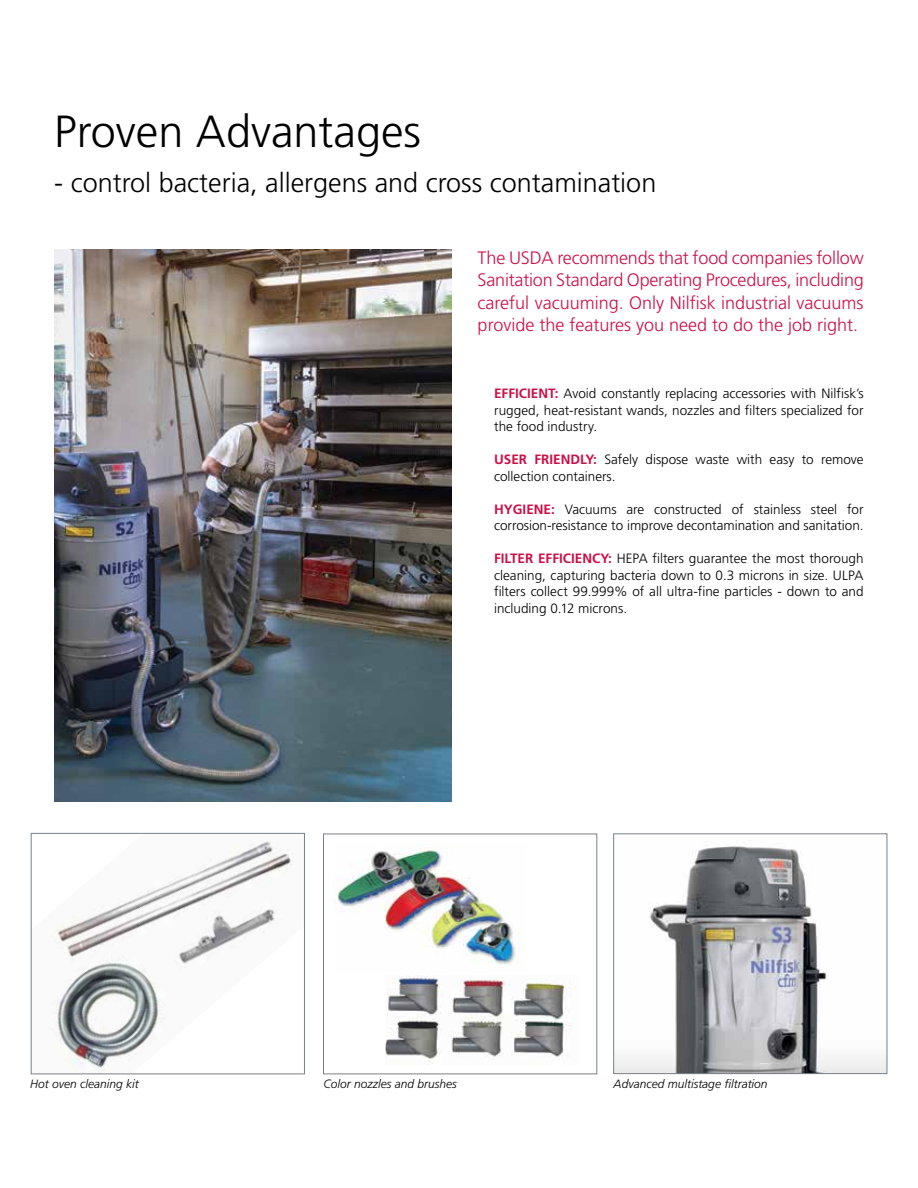
<style>
.page{position:relative;width:918px;height:1188px;background:#fff}
.page>*{position:absolute;margin:0;border:0;box-sizing:border-box;transform-origin:0 0}
.t1{font:300 45px "Frutiger LT Std";color:#000}
.t2{font:300 27px "Frutiger LT Std";color:#000}
.t3{font:300 18px/22.5px "Frutiger LT Std";color:#ce0f46;text-align:justify}
.t4{font:300 13.5px/16.5px "Frutiger LT Std";color:#000;text-align:justify}
.t5{font:italic 300 12px "Frutiger LT Std";color:#000}
.s1{font-weight:700;color:#ce0f46}
</style>
<div class="page">
<img style="left:54px;top:249px;width:397px;height:553px">
<div style="left:323px;top:834px;width:274px;height:240px;border:1px solid #77818b"></div>
<img style="left:615px;top:842px;width:270px;height:230px">
<div style="left:613px;top:833px;width:274px;height:241px;border:1px solid #77818b"></div>
<img style="left:52px;top:841px;width:241px;height:231px">
<div style="left:31px;top:833px;width:274px;height:241px;border:1px solid #77818b"></div>
<img style="left:335px;top:845px;width:188px;height:120px">
<img style="left:385px;top:976px;width:186px;height:88px">
<h1 class="t1" style="left:54px;top:106px;width:368px">Proven Advantages</h1>
<h2 class="t2" style="left:54px;top:168px;width:604px">- control bacteria, allergens and cross contamination</h2>
<h3 class="t3" style="left:478px;top:246px;width:388px">The USDA recommends that food companies follow Sanitation Standard Operating Procedures, including careful vacuuming. Only Nilfisk industrial vacuums provide the features you need to do the job right.</h3>
<p class="t4" style="left:494px;top:385px;width:371px"><span class="s1">EFFICIENT:</span> Avoid constantly replacing accessories with Nilfisk’s rugged, heat-resistant wands, nozzles and filters specialized for the food industry.</p>
<p class="t4" style="left:494px;top:451px;width:371px"><span class="s1">USER FRIENDLY:</span> Safely dispose waste with easy to remove collection containers.</p>
<p class="t4" style="left:494px;top:501px;width:371px"><span class="s1">HYGIENE:</span> Vacuums are constructed of stainless steel for corrosion-resistance to improve decontamination and sanitation.</p>
<p class="t4" style="left:494px;top:550px;width:371px"><span class="s1">FILTER EFFICIENCY:</span> HEPA filters guarantee the most thorough cleaning, capturing bacteria down to 0.3 microns in size. ULPA filters collect 99.999% of all ultra-fine particles - down to and including 0.12 microns.</p>
<p class="t5" style="left:30px;top:1077px;width:110px">Hot oven cleaning kit</p>
<p class="t5" style="left:324px;top:1077px;width:135px">Color nozzles and brushes</p>
<p class="t5" style="left:614px;top:1077px;width:156px">Advanced multistage filtration</p>
</div>
